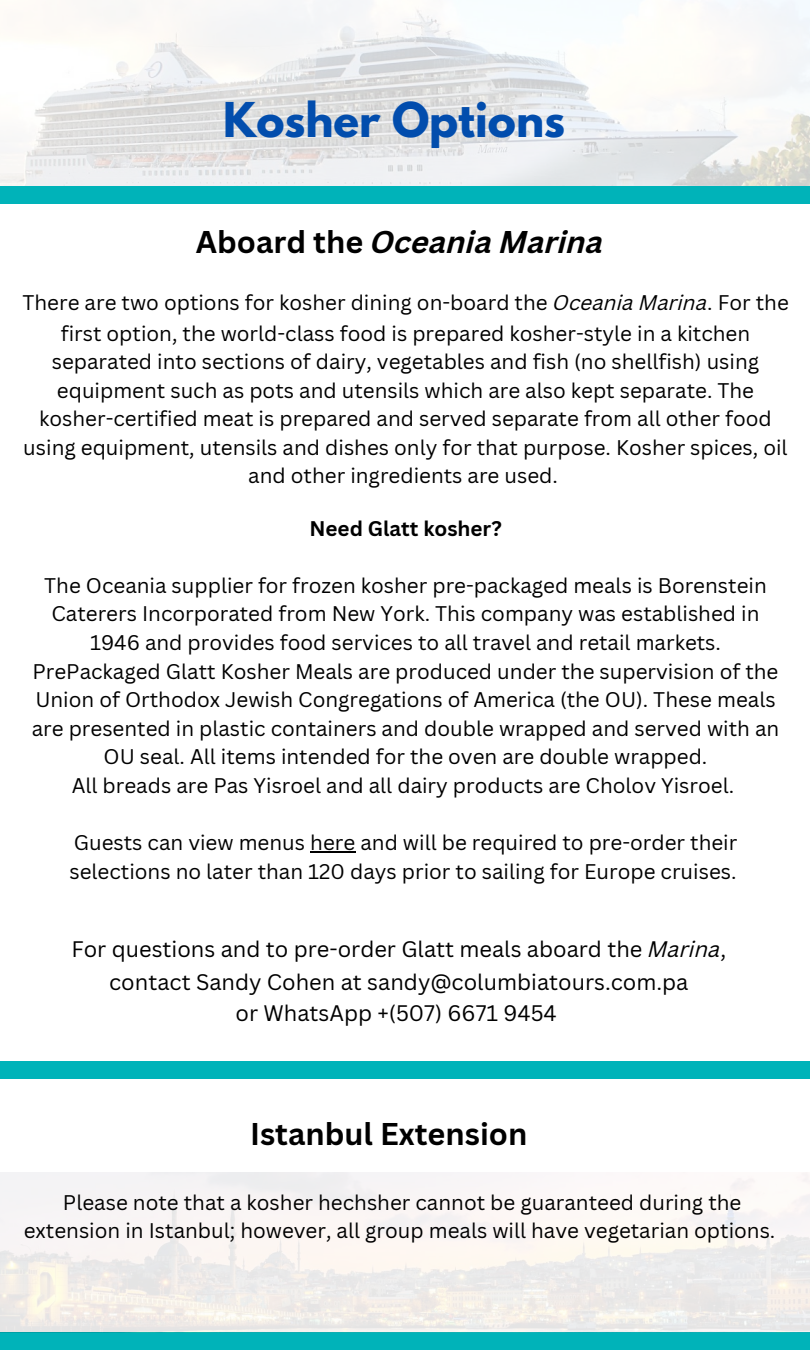
<style>
.page{position:relative;width:810px;height:1350px;background:#fff}
.page>*{position:absolute;margin:0;border:0;box-sizing:border-box;transform-origin:0 0}
.t1{font:700 42.5px "League Spartan";color:#024dad}
.t2{font:italic 700 30.62px "Canva Sans";color:#000}
.t3{font:700 30.62px "Canva Sans";color:#000}
.t4{font:21.88px/33.2px "Canva Sans";color:#000;text-align:center}
.t5{font:20.62px/28.6px "Canva Sans";color:#000;text-align:center}
.t6{font:700 20.62px "Canva Sans";color:#000}
.s1{font-style:normal}
.s2{font-style:italic}
</style>
<div class="page">
<img style="left:0;top:0;width:810px;height:186px">
<div style="left:0;top:186px;width:810px;height:18px;background:#00b3b9"></div>
<div style="left:0;top:1333px;width:810px;height:17px;background:#00b3b9"></div>
<div style="left:0;top:1061px;width:810px;height:18px;background:#00b3b9"></div>
<img style="left:0;top:1173px;width:810px;height:160px">
<hr style="left:310px;top:852px;width:45px;height:1px;background:#000">
<h1 class="t1" style="left:223px;top:98px;width:343px">Kosher Options</h1>
<h2 class="t2" style="left:196px;top:229px;width:409px"><span class="s1">Aboard the</span> Oceania Marina</h2>
<p class="t5" style="left:22px;top:286px;width:768px;line-height:30.9px">There are two options for kosher dining on-board the <span class="s2">Oceania Marina</span>. For the first option, the world-class food is prepared kosher-style in a kitchen</p>
<p class="t5" style="left:23px;top:347px;width:766px">separated into sections of dairy, vegetables and fish (no shellfish) using equipment such as pots and utensils which are also kept separate. The kosher-certified meat is prepared and served separate from all other food using equipment, utensils and dishes only for that purpose. Kosher spices, oil and other ingredients are used.</p>
<p class="t6" style="left:309px;top:514px;width:194px">Need Glatt kosher?</p>
<p class="t5" style="left:32px;top:570px;width:749px">The Oceania supplier for frozen kosher pre-packaged meals is Borenstein Caterers Incorporated from New York. This company was established in 1946 and provides food services to all travel and retail markets.<br>PrePackaged Glatt Kosher Meals are produced under the supervision of the Union of Orthodox Jewish Congregations of America (the OU). These meals are presented in plastic containers and double wrapped and served with an OU seal. All items intended for the oven are double wrapped.<br>All breads are Pas Yisroel and all dairy products are Cholov Yisroel.</p>
<p class="t5" style="left:69px;top:828px;width:669px;text-align:left">Guests can view menus here and will be required to pre-order their selections no later than 120 days prior to sailing for Europe cruises.</p>
<p class="t4" style="left:71px;top:932px;width:656px">For questions and to pre-order Glatt meals aboard the <span class="s2">Marina</span>, contact Sandy Cohen at sandy@columbiatours.com.pa</p>
<p class="t4" style="left:236px;top:996px;width:323px">or WhatsApp +(507) 6671 9454</p>
<h2 class="t3" style="left:250px;top:1112px;width:279px">Istanbul Extension</h2>
<p class="t5" style="left:24px;top:1187px;width:753px">Please note that a kosher hechsher cannot be guaranteed during the extension in Istanbul; however, all group meals will have vegetarian options.</p>
</div>
